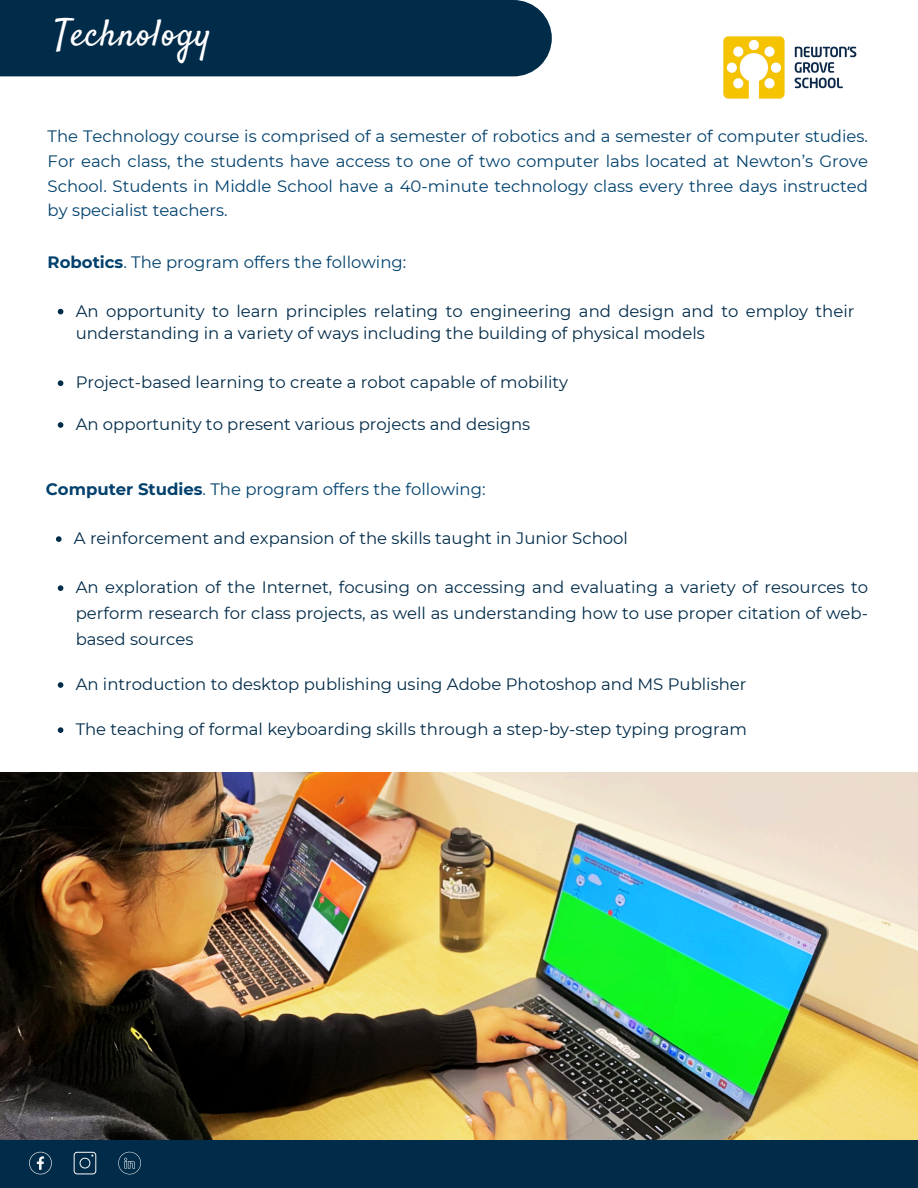
<style>
.page{position:relative;width:918px;height:1188px;background:#fff}
.page>*{position:absolute;margin:0;border:0;box-sizing:border-box;transform-origin:0 0}
.t1{font:37.5px "Satisfy";letter-spacing:.025em;color:#fff}
.t2{font:16.5px/25.8px "Montserrat";color:#002b49}
.t3{font:16.5px/24.8px "Montserrat";color:#02416d;text-align:justify}
.s1{font-weight:700}
</style>
<div class="page">
<div style="left:0;top:0;width:552px;height:76px;background:#002b49"></div>
<div style="left:0;top:1140px;width:918px;height:48px;background:#002b49"></div>
<svg style="left:29px;top:1152px;width:23px;height:22px"></svg>
<svg style="left:74px;top:1152px;width:22px;height:22px"></svg>
<svg style="left:118px;top:1152px;width:23px;height:22px"></svg>
<img style="left:723px;top:36px;width:134px;height:63px">
<img style="left:0;top:773px;width:918px;height:366px">
<svg style="left:58px;top:309px;width:5px;height:5px"></svg>
<svg style="left:58px;top:380px;width:5px;height:6px"></svg>
<svg style="left:58px;top:422px;width:5px;height:6px"></svg>
<svg style="left:56px;top:536px;width:6px;height:6px"></svg>
<svg style="left:58px;top:585px;width:5px;height:6px"></svg>
<svg style="left:58px;top:682px;width:5px;height:6px"></svg>
<svg style="left:58px;top:727px;width:5px;height:6px"></svg>
<p class="t1" style="left:54px;top:10px;width:158px">Technology</p>
<p class="t3" style="left:48px;top:124px;width:822px">The Technology course is comprised of a semester of robotics and a semester of computer studies.<br>For each class, the students have access to one of two computer labs located at Newton’s Grove School. Students in Middle School have a 40-minute technology class every three days instructed by specialist teachers.</p>
<p class="t3" style="left:48px;top:250px;width:360px"><span class="s1">Robotics</span>. The program offers the following:</p>
<p class="t2" style="left:76px;top:300px;width:780px;line-height:22.5px">An opportunity to learn principles relating to engineering and design and to employ their understanding in a variety of ways including the building of physical models</p>
<p class="t2" style="left:76px;top:369px;width:494px">Project-based learning to create a robot capable of mobility</p>
<p class="t2" style="left:76px;top:411px;width:456px">An opportunity to present various projects and designs</p>
<p class="t3" style="left:46px;top:477px;width:441px"><span class="s1">Computer Studies</span>. The program offers the following:</p>
<p class="t2" style="left:74px;top:525px;width:556px">A reinforcement and expansion of the skills taught in Junior School</p>
<p class="t2" style="left:76px;top:574px;width:794px;text-align:justify">An exploration of the Internet, focusing on accessing and evaluating a variety of resources to perform research for class projects, as well as understanding how to use proper citation of web&shy;based sources</p>
<p class="t2" style="left:76px;top:671px;width:672px">An introduction to desktop publishing using Adobe Photoshop and MS Publisher</p>
<p class="t2" style="left:76px;top:716px;width:673px">The teaching of formal keyboarding skills through a step-by-step typing program</p>
</div>
